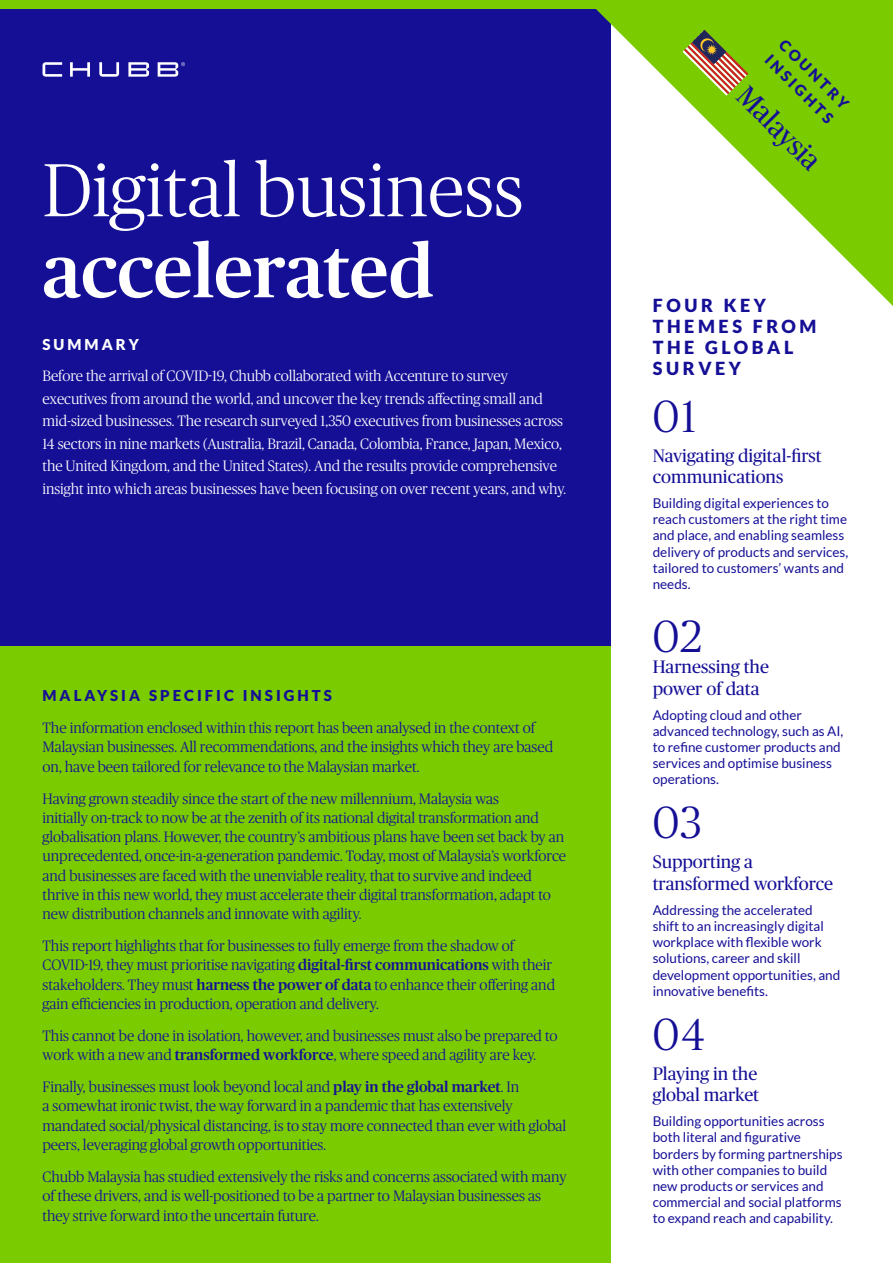
<style>
.page{position:relative;width:893px;height:1263px;background:#fff}
.page>*{position:absolute;margin:0;border:0;box-sizing:border-box;transform-origin:0 0}
.t1{font:300 75px "Chubb Publico";color:#fff}
.t2{font:500 75px "Chubb Publico";color:#fff}
.t3{font:300 45px "Chubb Publico";letter-spacing:.04em;color:#150f96}
.t4{font:28.5px "Chubb Publico";color:#150f96}
.t5{font:18px/21.6px "Chubb Publico";color:#150f96}
.t6{font:900 18px/21px "Lato";letter-spacing:.2em;color:#150f96}
.t7{font:300 15px/19.2px "Chubb Publico";color:#150f96}
.t8{font:300 15px/22.5px "Chubb Publico";letter-spacing:-.005em;color:#fff}
.t9{font:900 15px/21px "Lato";letter-spacing:.2em;color:#150f96}
.t10{font:900 15px "Lato";letter-spacing:.2em;color:#fff}
.t11{font:13.5px/16.2px "Lato";color:#150f96}
.s1{font-weight:500}
</style>
<div class="page">
<div style="left:0;top:9px;width:610px;height:655px;background:#150f96"></div>
<svg style="left:43px;top:62px;width:142px;height:15px"></svg>
<div style="left:0;top:646px;width:610px;height:617px;background:#7acb00"></div>
<div style="left:0;top:0;width:655px;height:9px;background:#7acb00"></div>
<svg style="left:596px;top:0;width:297px;height:306px"></svg>
<svg style="left:682px;top:30px;width:66px;height:66px;background:#92a634"></svg>
<h1 class="t1" style="left:43px;top:139px;width:483px">Digital business</h1>
<h1 class="t2" style="left:43px;top:218px;width:393px">accelerated</h1>
<p class="t10" style="left:43px;top:336px;width:98px">SUMMARY</p>
<p class="t8" style="left:43px;top:364px;width:525px">Before the arrival of COVID-19, Chubb collaborated with Accenture to survey executives from around the world, and uncover the key trends affecting small and mid-sized businesses. The research surveyed 1,350 executives from businesses across 14 sectors in nine markets (Australia, Brazil, Canada, Colombia, France, Japan, Mexico, the United Kingdom, and the United States). And the results provide comprehensive insight into which areas businesses have been focusing on over recent years, and why.</p>
<p class="t9" style="left:43px;top:685px;width:291px">MALAYSIA SPECIFIC INSIGHTS</p>
<p class="t7" style="left:43px;top:717px;width:512px">The information enclosed within this report has been analysed in the context of<br>Malaysian businesses. All recommendations, and the insights which they are based on, have been tailored for relevance to the Malaysian market.</p>
<p class="t7" style="left:43px;top:788px;width:525px">Having grown steadily since the start of the new millennium, Malaysia was<br>initially on-track to now be at the zenith of its national digital transformation and globalisation plans. However, the country’s ambitious plans have been set back by an unprecedented, once-in-a-generation pandemic. Today, most of Malaysia’s workforce and businesses are faced with the unenviable reality, that to survive and indeed thrive in this new world, they must accelerate their digital transformation, adapt to new distribution channels and innovate with agility.</p>
<p class="t7" style="left:43px;top:935px;width:514px">This report highlights that for businesses to fully emerge from the shadow of COVID-19, they must prioritise navigating <span class="s1">digital-first communications</span> with their stakeholders. They must <span class="s1">harness the power of data</span> to enhance their offering and gain efficiencies in production, operation and delivery.</p>
<p class="t7" style="left:43px;top:1025px;width:517px">This cannot be done in isolation, however, and businesses must also be prepared to work with a new and <span class="s1">transformed workforce</span>, where speed and agility are key.</p>
<p class="t7" style="left:43px;top:1076px;width:525px">Finally, businesses must look beyond local and <span class="s1">play in the global market</span>. In<br>a somewhat ironic twist, the way forward in a pandemic that has extensively mandated social/physical distancing, is to stay more connected than ever with global peers, leveraging global growth opportunities.</p>
<p class="t7" style="left:43px;top:1166px;width:526px">Chubb Malaysia has studied extensively the risks and concerns associated with many of these drivers, and is well-positioned to be a partner to Malaysian businesses as they strive forward into the uncertain future.</p>
<p class="t9" style="left:789px;top:34px;width:93px;rotate:45deg">COUNTRY<br>INSIGHTS</p>
<h3 class="t4" style="left:756px;top:77px;width:107px;rotate:45deg">Malaysia</h3>
<p class="t6" style="left:653px;top:294px;width:165px">FOUR KEY<br>THEMES FROM<br>THE GLOBAL<br>SURVEY</p>
<h2 class="t3" style="left:653px;top:385px;width:45px">01</h2>
<p class="t5" style="left:653px;top:444px;width:170px">Navigating digital-first communications</p>
<p class="t11" style="left:653px;top:495px;width:197px">Building digital experiences to reach customers at the right time and place, and enabling seamless delivery of products and services, tailored to customers’ wants and needs.</p>
<h2 class="t3" style="left:653px;top:605px;width:50px">02</h2>
<p class="t5" style="left:653px;top:655px;width:118px">Harnessing the power of data</p>
<p class="t11" style="left:653px;top:706px;width:192px">Adopting cloud and other advanced technology, such as AI, to refine customer products and services and optimise business operations.</p>
<h2 class="t3" style="left:653px;top:792px;width:51px">03</h2>
<p class="t5" style="left:653px;top:850px;width:182px">Supporting a transformed workforce</p>
<p class="t11" style="left:653px;top:902px;width:189px">Addressing the accelerated shift to an increasingly digital workplace with flexible work solutions, career and skill development opportunities, and innovative benefits.</p>
<h2 class="t3" style="left:653px;top:1003px;width:54px">04</h2>
<p class="t5" style="left:653px;top:1062px;width:108px">Playing in the global market</p>
<p class="t11" style="left:653px;top:1113px;width:191px">Building opportunities across both literal and figurative borders by forming partnerships with other companies to build new products or services and commercial and social platforms to expand reach and capability.</p>
</div>
